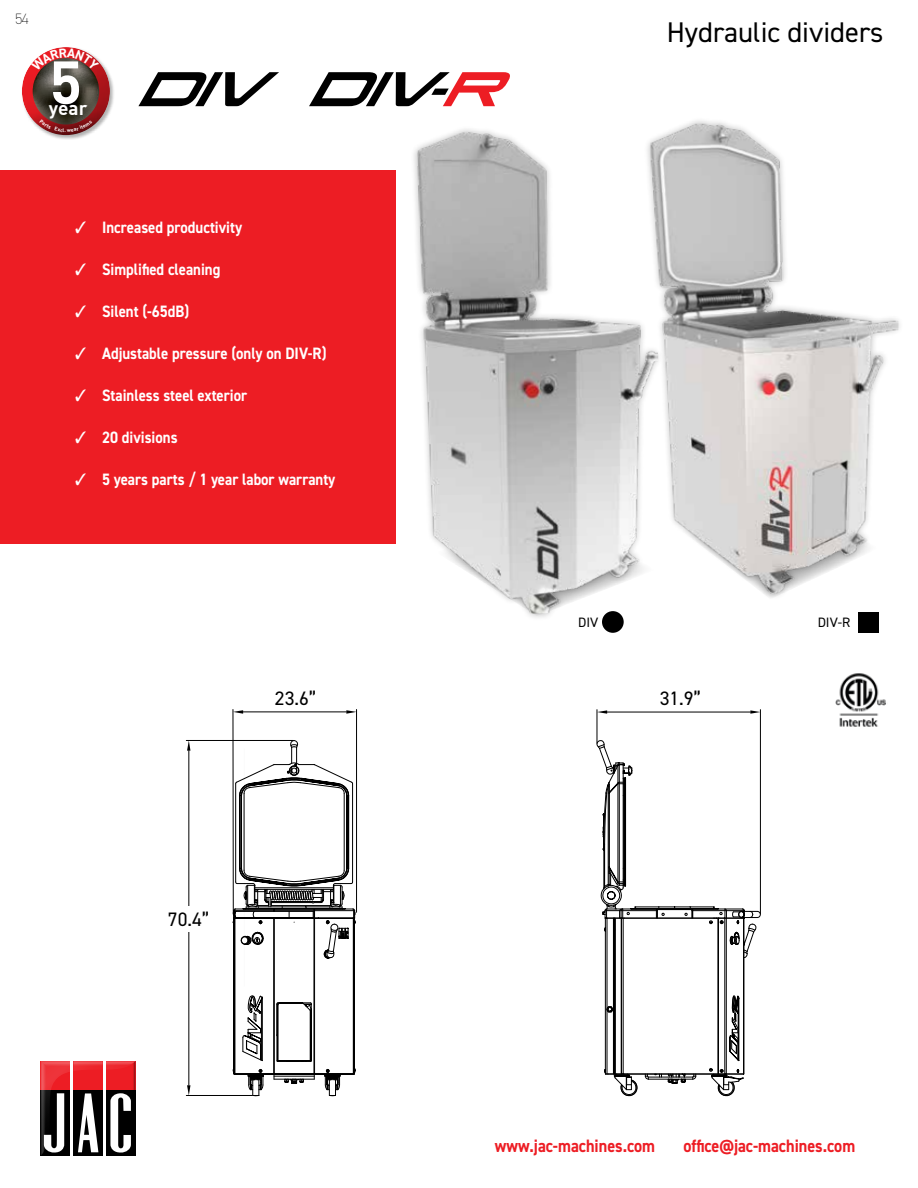
<style>
.page{position:relative;width:918px;height:1188px;background:#fff}
.page>*{position:absolute;margin:0;border:0;box-sizing:border-box;transform-origin:0 0}
.t1{font:700 59.55px "DIN";color:#fff}
.t2{font:28.5px "DIN2014";color:#000}
.t3{font:19.5px "DIN2014";color:#000}
.t4{font:700 19.05px "DIN";color:#fff}
.t5{font:700 18px "DIN2014";color:#ed1d24;scale:.9 1}
.t6{font:700 16.5px "DIN2014";color:#fff;scale:.9 1}
.t7{font:200 15px "DIN2014";color:#000}
.t8{font:13.65px "DIN2014";color:#000}
</style>
<div class="page">
<div style="left:0;top:170px;width:395px;height:374px;background:#ed1d24"></div>
<svg style="left:138px;top:72px;width:141px;height:34px"></svg>
<svg style="left:309px;top:72px;width:201px;height:34px"></svg>
<svg style="left:233px;top:740px;width:123px;height:357px"></svg>
<svg style="left:597px;top:740px;width:164px;height:356px"></svg>
<hr style="left:186px;top:1095px;width:66px;height:1px;background:#000">
<hr style="left:186px;top:740px;width:107px;height:1px;background:#000">
<hr style="left:189px;top:929px;width:1px;height:156px;background:#000">
<hr style="left:189px;top:751px;width:1px;height:157px;background:#000">
<svg style="left:187px;top:1085px;width:3px;height:10px"></svg>
<svg style="left:187px;top:741px;width:3px;height:10px"></svg>
<hr style="left:760px;top:710px;width:1px;height:204px;background:#000">
<hr style="left:597px;top:710px;width:1px;height:33px;background:#000">
<hr style="left:607px;top:712px;width:143px;height:1px;background:#000">
<svg style="left:750px;top:710px;width:10px;height:4px"></svg>
<svg style="left:597px;top:710px;width:10px;height:4px"></svg>
<hr style="left:243px;top:712px;width:103px;height:1px;background:#000">
<hr style="left:356px;top:709px;width:1px;height:203px;background:#000">
<hr style="left:233px;top:709px;width:1px;height:204px;background:#000">
<svg style="left:233px;top:710px;width:10px;height:4px"></svg>
<svg style="left:346px;top:710px;width:10px;height:4px"></svg>
<div style="left:159px;top:906px;width:59px;height:25px;background:#fff"></div>
<img style="left:417px;top:129px;width:227px;height:486px">
<img style="left:650px;top:123px;width:250px;height:471px">
<div style="left:602px;top:611px;width:22px;height:22px;background:#000;border-radius:50%"></div>
<div style="left:858px;top:612px;width:21px;height:21px;background:#000"></div>
<img style="left:40px;top:1084px;width:1px;height:72px">
<svg style="left:41px;top:1061px;width:94px;height:95px"></svg>
<div style="left:21px;top:46px;width:94px;height:94px;background:#000;opacity:.3"></div>
<img style="left:835px;top:673px;width:51px;height:54px">
<svg style="left:22px;top:47px;width:88px;height:88px"></svg>
<p class="t7" style="left:15px;top:9px;width:15px">54</p>
<h1 class="t1" style="left:50px;top:43px;width:34px">5</h1>
<p class="t4" style="left:49px;top:96px;width:40px">year</p>
<p class="t6" style="left:75px;top:216px;width:187px">✓ Increased productivity</p>
<p class="t6" style="left:75px;top:258px;width:163px">✓ Simplified cleaning</p>
<p class="t6" style="left:75px;top:300px;width:128px">✓ Silent (-65dB)</p>
<p class="t6" style="left:75px;top:342px;width:281px">✓ Adjustable pressure (only on DIV-R)</p>
<p class="t6" style="left:75px;top:384px;width:193px">✓ Stainless steel exterior</p>
<p class="t6" style="left:75px;top:426px;width:115px">✓ 20 divisions</p>
<p class="t6" style="left:75px;top:468px;width:291px">✓ 5 years parts / 1 year labor warranty</p>
<h2 class="t2" style="left:667px;top:14px;width:218px">Hydraulic dividers</h2>
<p class="t8" style="left:578px;top:614px;width:22px">DIV</p>
<p class="t8" style="left:818px;top:614px;width:34px">DIV-R</p>
<p class="t3" style="left:275px;top:686px;width:43px">23.6”</p>
<p class="t3" style="left:660px;top:686px;width:43px">31.9”</p>
<p class="t3" style="left:168px;top:907px;width:43px">70.4”</p>
<p class="t5" style="left:495px;top:1133px;width:180px">www.jac-machines.com</p>
<p class="t5" style="left:684px;top:1133px;width:192px">office@jac-machines.com</p>
</div>
